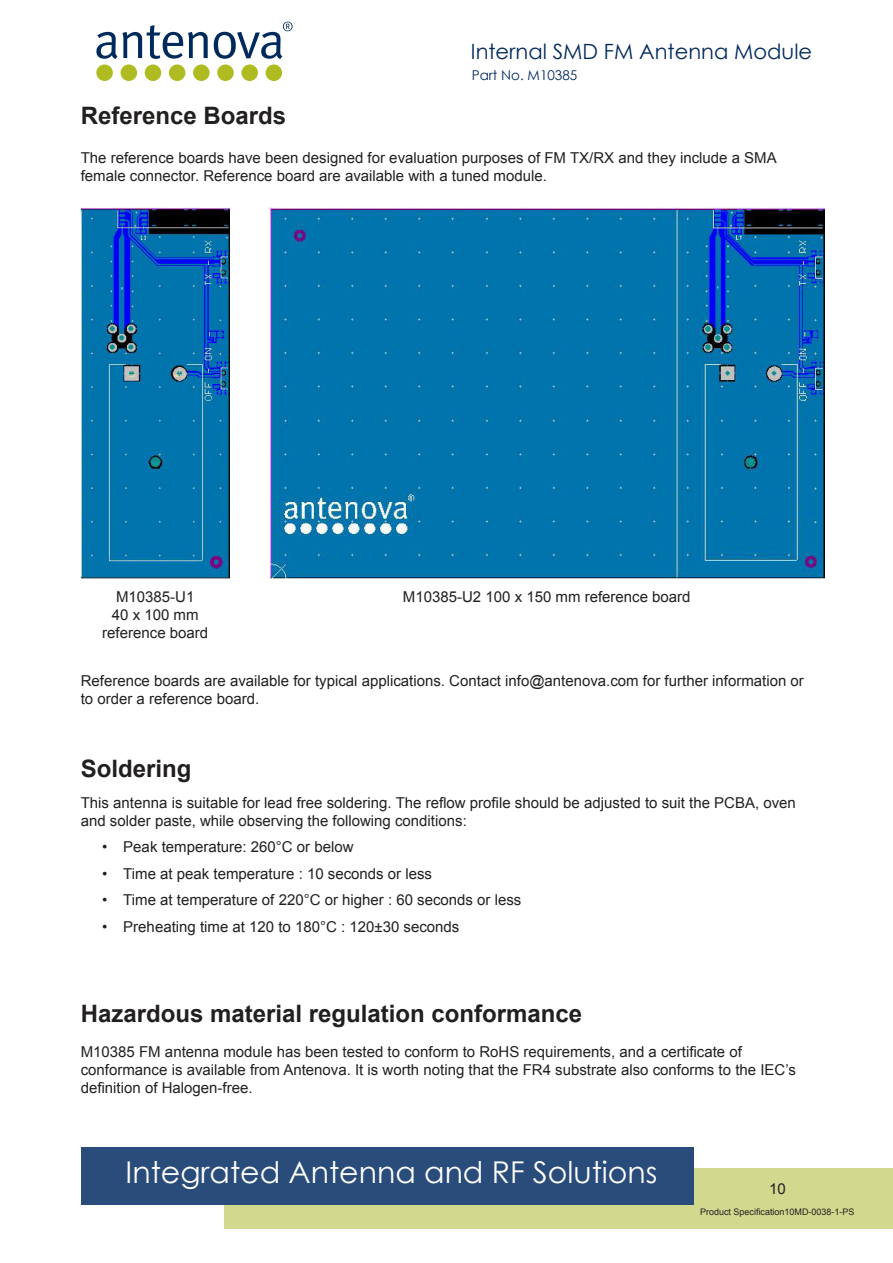
<style>
.page{position:relative;width:893px;height:1263px;background:#fff}
.page>*{position:absolute;margin:0;border:0;box-sizing:border-box;transform-origin:0 0}
.t1{font:30px "Century Gothic";color:#fff}
.t2{font:700 24px "Arial";color:#221f1f}
.t3{font:21px "Century Gothic";color:#002a5b}
.t4{font:15px/18px "Arial";color:#221f1f}
.t5{font:13.5px "Century Gothic";color:#002a5b}
.t6{font:9px "Arial";color:#221f1f}
</style>
<div class="page">
<svg style="left:96px;top:25px;width:112px;height:34px"></svg>
<svg style="left:214px;top:22px;width:79px;height:37px"></svg>
<div style="left:96px;top:64px;width:17px;height:17px;background:#afbc21;border-radius:50%"></div>
<div style="left:266px;top:64px;width:16px;height:17px;background:#afbc21;border-radius:50%"></div>
<div style="left:241px;top:64px;width:17px;height:17px;background:#afbc21;border-radius:50%"></div>
<div style="left:217px;top:64px;width:17px;height:17px;background:#afbc21;border-radius:50%"></div>
<div style="left:193px;top:64px;width:17px;height:17px;background:#afbc21;border-radius:50%"></div>
<div style="left:169px;top:64px;width:16px;height:17px;background:#afbc21;border-radius:50%"></div>
<div style="left:145px;top:64px;width:16px;height:17px;background:#afbc21;border-radius:50%"></div>
<div style="left:121px;top:64px;width:16px;height:17px;background:#afbc21;border-radius:50%"></div>
<div style="left:224px;top:1168px;width:669px;height:61px;background:#d2d88e"></div>
<div style="left:81px;top:1148px;width:613px;height:57px;background:#294c7a"></div>
<img style="left:82px;top:207px;width:148px;height:372px">
<img style="left:270px;top:208px;width:555px;height:370px">
<h3 class="t3" style="left:471px;top:43px;width:343px">Internal SMD FM Antenna Module</h3>
<p class="t5" style="left:472px;top:70px;width:107px">Part No. M10385</p>
<h2 class="t2" style="left:81px;top:107px;width:207px">Reference Boards</h2>
<p class="t4" style="left:81px;top:149px;width:697px">The reference boards have been designed for evaluation purposes of FM TX/RX and they include a SMA female connector. Reference board are available with a tuned module.</p>
<p class="t4" style="left:102px;top:588px;width:107px;text-align:center">M10385-U1<br>40 x 100 mm reference board</p>
<p class="t4" style="left:403px;top:588px;width:289px">M10385-U2 100 x 150 mm reference board</p>
<p class="t4" style="left:81px;top:672px;width:725px">Reference boards are available for typical applications. Contact info@antenova.com for further information or to order a reference board.</p>
<h2 class="t2" style="left:81px;top:759px;width:112px">Soldering</h2>
<p class="t4" style="left:81px;top:793px;width:717px">This antenna is suitable for lead free soldering. The re昀氀ow pro昀椀le should be adjusted to suit the PCBA, oven and solder paste, while observing the following conditions:</p>
<p class="t4" style="left:123px;top:834px;width:400px;line-height:26.5px">Peak temperature: 260°C or below<br>Time at peak temperature : 10 seconds or less<br>Time at temperature of 220°C or higher : 60 seconds or less Preheating time at 120 to 180°C : 120±30 seconds</p>
<p class="t4" style="left:102px;top:835px;width:7px;line-height:26.5px;text-align:justify">• • • •</p>
<h2 class="t2" style="left:81px;top:1004px;width:503px">Hazardous material regulation conformance</h2>
<p class="t4" style="left:81px;top:1043px;width:717px">M10385 FM antenna module has been tested to conform to RoHS requirements, and a certi昀椀cate of conformance is available from Antenova. It is worth noting that the FR4 substrate also conforms to the IEC’s de昀椀nition of Halogen-free.</p>
<h1 class="t1" style="left:126px;top:1161px;width:533px">Integrated Antenna and RF Solutions</h1>
<p class="t4" style="left:769px;top:1180px;width:18px">10</p>
<p class="t6" style="left:700px;top:1206px;width:156px">Product Speci昀椀cation10MD-0038-1-PS</p>
</div>
